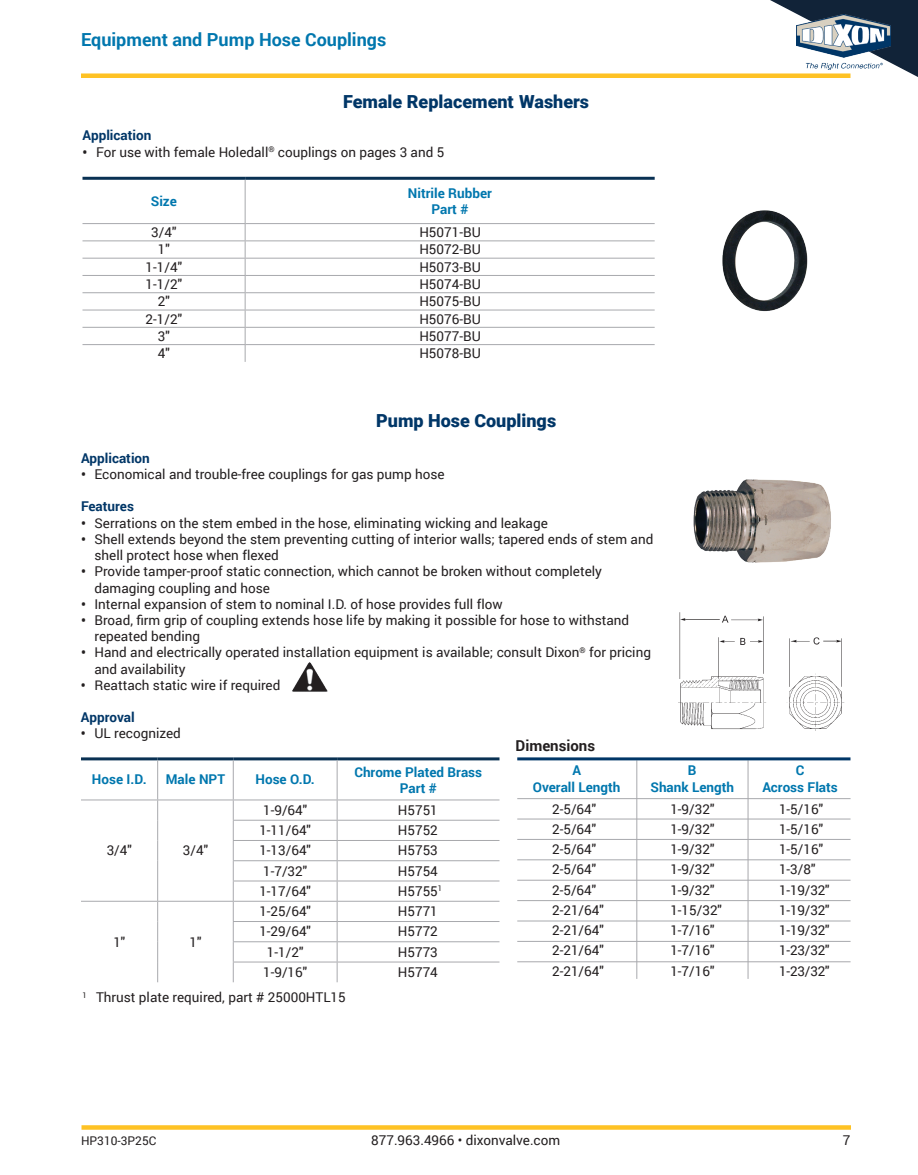
<style>
.page{position:relative;width:918px;height:1175px;background:#fff}
.page>*{position:absolute;margin:0;border:0;box-sizing:border-box;transform-origin:0 0}
.t1{font:900 18px "Roboto";color:#003667}
.t2{font:700 18px "Roboto";color:#0077ae}
.t3{font:700 15px "Roboto";color:#231f20}
.t4{font:13.5px/20.2px "Roboto";color:#231f20}
.t5{font:700 13.5px/16.2px "Roboto";color:#0077ae;text-align:center}
.t6{font:700 13.5px "Roboto";color:#003667}
.t7{font:12px "Roboto";color:#231f20}
.s1{font-weight:700}
</style>
<div class="page">
<svg style="left:770px;top:0;width:148px;height:78px"></svg>
<img style="left:796px;top:14px;width:94px;height:55px">
<div style="left:81px;top:73px;width:769px;height:5px;background:#fec224"></div>
<svg style="left:82px;top:1125px;width:769px;height:4px;background:#fec530"></svg>
<hr style="left:82px;top:177px;width:163px;height:3px;background:#093153">
<hr style="left:245px;top:177px;width:410px;height:3px;background:#093153">
<svg style="left:82px;top:178px;width:573px;height:184px"></svg>
<img style="left:722px;top:210px;width:86px;height:102px">
<img style="left:292px;top:662px;width:36px;height:30px">
<hr style="left:81px;top:757px;width:77px;height:3px;background:#093153">
<hr style="left:158px;top:757px;width:75px;height:3px;background:#093153">
<hr style="left:233px;top:757px;width:104px;height:3px;background:#093153">
<hr style="left:337px;top:757px;width:163px;height:3px;background:#093153">
<svg style="left:81px;top:759px;width:419px;height:223px"></svg>
<hr style="left:517px;top:798px;width:334px;height:1px;background:#a8a9ad">
<hr style="left:636px;top:760px;width:1px;height:218px;background:#a8a9ad">
<hr style="left:748px;top:760px;width:1px;height:218px;background:#a8a9ad">
<hr style="left:517px;top:757px;width:333px;height:3px;background:#003667">
<hr style="left:517px;top:961px;width:334px;height:1px;background:#a8a9ad">
<hr style="left:517px;top:941px;width:334px;height:1px;background:#a8a9ad">
<hr style="left:517px;top:920px;width:334px;height:1px;background:#a8a9ad">
<hr style="left:517px;top:900px;width:334px;height:1px;background:#a8a9ad">
<hr style="left:517px;top:879px;width:334px;height:1px;background:#a8a9ad">
<hr style="left:517px;top:859px;width:334px;height:1px;background:#a8a9ad">
<hr style="left:517px;top:839px;width:334px;height:1px;background:#a8a9ad">
<hr style="left:517px;top:818px;width:334px;height:1px;background:#a8a9ad">
<img style="left:693px;top:479px;width:138px;height:84px">
<img style="left:678px;top:612px;width:166px;height:119px">
<h1 class="t2" style="left:81px;top:27px;width:307px">Equipment and Pump Hose Couplings</h1>
<h1 class="t1" style="left:343px;top:89px;width:248px">Female Replacement Washers</h1>
<p class="t6" style="left:83px;top:126px;width:70px">Application</p>
<p class="t4" style="left:83px;top:141px;width:363px"><span class="s1">•</span> For use with female Holedall<sup>®</sup> couplings on pages 3 and 5</p>
<p class="t5" style="left:151px;top:192px;width:28px">Size</p>
<p class="t5" style="left:408px;top:185px;width:85px">Nitrile Rubber<br>Part #</p>
<p class="t4" style="left:151px;top:222px;width:27px">3/4"</p>
<p class="t4" style="left:419px;top:222px;width:63px">H5071-BU</p>
<p class="t4" style="left:158px;top:239px;width:14px">1"</p>
<p class="t4" style="left:419px;top:239px;width:63px">H5072-BU</p>
<p class="t4" style="left:146px;top:256px;width:38px">1-1/4"</p>
<p class="t4" style="left:419px;top:256px;width:63px">H5073-BU</p>
<p class="t4" style="left:146px;top:273px;width:38px">1-1/2"</p>
<p class="t4" style="left:419px;top:273px;width:63px">H5074-BU</p>
<p class="t4" style="left:158px;top:291px;width:14px">2"</p>
<p class="t4" style="left:419px;top:291px;width:63px">H5075-BU</p>
<p class="t4" style="left:146px;top:308px;width:38px">2-1/2"</p>
<p class="t4" style="left:419px;top:308px;width:63px">H5076-BU</p>
<p class="t4" style="left:158px;top:325px;width:14px">3"</p>
<p class="t4" style="left:419px;top:325px;width:63px">H5077-BU</p>
<p class="t4" style="left:158px;top:343px;width:14px">4"</p>
<p class="t4" style="left:419px;top:343px;width:63px">H5078-BU</p>
<h1 class="t1" style="left:376px;top:408px;width:182px">Pump Hose Couplings</h1>
<p class="t6" style="left:81px;top:448px;width:70px">Application</p>
<p class="t4" style="left:81px;top:463px;width:365px"><span class="s1">•</span> Economical and trouble-free couplings for gas pump hose</p>
<p class="t6" style="left:81px;top:497px;width:54px">Features</p>
<p class="t4" style="left:81px;top:512px;width:468px"><span class="s1">•</span> Serrations on the stem embed in the hose, eliminating wicking and leakage</p>
<p class="t4" style="left:95px;top:530px;width:560px;line-height:16.2px;text-indent:-14px"><span class="s1">•</span> Shell extends beyond the stem preventing cutting of interior walls; tapered ends of stem and shell protect hose when flexed</p>
<p class="t4" style="left:95px;top:563px;width:509px;line-height:16.2px;text-indent:-14px"><span class="s1">•</span> Provide tamper-proof static connection, which cannot be broken without completely damaging coupling and hose</p>
<p class="t4" style="left:81px;top:593px;width:423px"><span class="s1">•</span> Internal expansion of stem to nominal I.D. of hose provides full flow</p>
<p class="t4" style="left:95px;top:611px;width:536px;line-height:16.2px;text-indent:-14px"><span class="s1">•</span> Broad, firm grip of coupling extends hose life by making it possible for hose to withstand repeated bending</p>
<p class="t4" style="left:94px;top:644px;width:558px;line-height:16.2px;text-indent:-13px"><span class="s1">•</span> Hand and electrically operated installation equipment is available; consult Dixon<sup>®</sup> for pricing and availability</p>
<p class="t4" style="left:81px;top:674px;width:201px"><span class="s1">•</span> Reattach static wire if required</p>
<p class="t6" style="left:81px;top:708px;width:55px">Approval</p>
<p class="t4" style="left:81px;top:723px;width:102px"><span class="s1">•</span> UL recognized</p>
<p class="t5" style="left:92px;top:770px;width:56px">Hose I.D.</p>
<p class="t5" style="left:166px;top:770px;width:61px">Male NPT</p>
<p class="t5" style="left:255px;top:770px;width:61px">Hose O.D.</p>
<p class="t5" style="left:354px;top:763px;width:129px">Chrome Plated Brass<br>Part #</p>
<p class="t3" style="left:516px;top:734px;width:81px">Dimensions</p>
<p class="t5" style="left:533px;top:762px;width:89px">A<br>Overall Length</p>
<p class="t5" style="left:650px;top:762px;width:85px">B<br>Shank Length</p>
<p class="t5" style="left:762px;top:762px;width:77px">C<br>Across Flats</p>
<p class="t4" style="left:779px;top:798px;width:52px">1-5/16"<br>1-5/16"<br>1-5/16"<br>1-3/8"<br>1-19/32"<br>1-19/32"<br>1-19/32"<br>1-23/32"<br>1-23/32"</p>
<p class="t4" style="left:552px;top:798px;width:53px">2-5/64"<br>2-5/64"<br>2-5/64"<br>2-5/64"<br>2-5/64"<br>2-21/64"<br>2-21/64"<br>2-21/64"<br>2-21/64"</p>
<p class="t4" style="left:670px;top:798px;width:53px">1-9/32"<br>1-9/32"<br>1-9/32"<br>1-9/32"<br>1-9/32"<br>1-15/32"<br>1-7/16"<br>1-7/16"<br>1-7/16"</p>
<p class="t4" style="left:263px;top:799px;width:46px">1-9/64"</p>
<p class="t4" style="left:398px;top:799px;width:42px">H5751</p>
<p class="t4" style="left:259px;top:819px;width:53px">1-11/64"</p>
<p class="t4" style="left:398px;top:819px;width:42px">H5752</p>
<p class="t4" style="left:259px;top:840px;width:53px">1-13/64"</p>
<p class="t4" style="left:398px;top:840px;width:42px">H5753</p>
<p class="t4" style="left:263px;top:860px;width:46px">1-7/32"</p>
<p class="t4" style="left:398px;top:860px;width:42px">H5754</p>
<p class="t4" style="left:259px;top:880px;width:53px">1-17/64"</p>
<p class="t4" style="left:398px;top:880px;width:46px">H5755<sup>1</sup></p>
<p class="t4" style="left:107px;top:840px;width:27px">3/4"</p>
<p class="t4" style="left:183px;top:840px;width:27px">3/4"</p>
<p class="t4" style="left:259px;top:900px;width:53px">1-25/64"</p>
<p class="t4" style="left:398px;top:900px;width:42px">H5771</p>
<p class="t4" style="left:259px;top:921px;width:53px">1-29/64"</p>
<p class="t4" style="left:398px;top:921px;width:42px">H5772</p>
<p class="t4" style="left:267px;top:941px;width:38px">1-1/2"</p>
<p class="t4" style="left:398px;top:941px;width:42px">H5773</p>
<p class="t4" style="left:263px;top:961px;width:46px">1-9/16"</p>
<p class="t4" style="left:398px;top:961px;width:42px">H5774</p>
<p class="t4" style="left:113px;top:931px;width:14px">1"</p>
<p class="t4" style="left:189px;top:931px;width:14px">1"</p>
<p class="t4" style="left:82px;top:986px;width:265px"><sup>1</sup> Thrust plate required, part # 25000HTL15</p>
<p class="t7" style="left:81px;top:1131px;width:77px">HP310-3P25C</p>
<p class="t4" style="left:371px;top:1129px;width:191px">877.963.4966 • dixonvalve.com</p>
<p class="t4" style="left:843px;top:1129px;width:9px">7</p>
</div>
